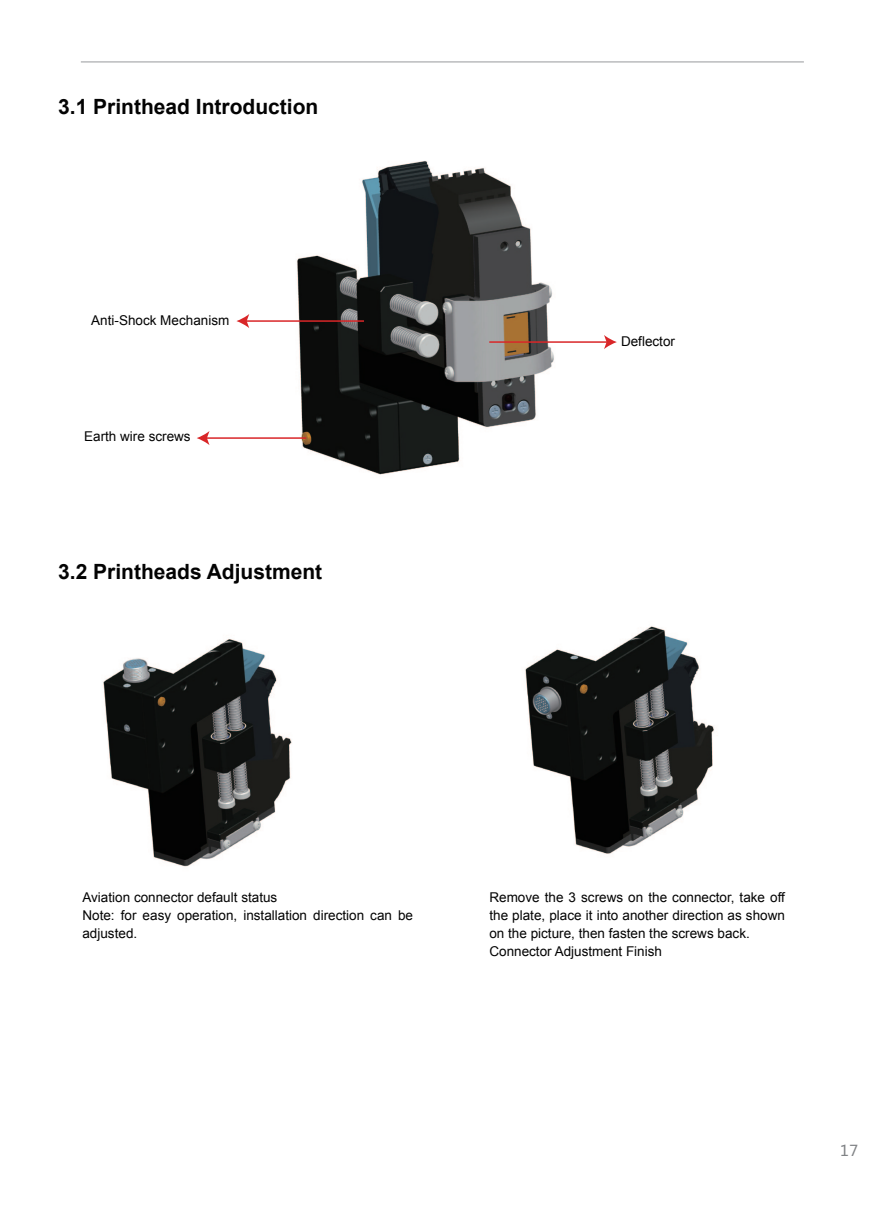
<style>
.page{position:relative;width:893px;height:1212px;background:#fff}
.page>*{position:absolute;margin:0;border:0;box-sizing:border-box;transform-origin:0 0}
.t1{font:700 21px "Arial";color:#030303}
.t2{font:15px "Microsoft Ya Hei";color:#808285}
.t3{font:13.5px/18px "Arial";color:#030303}
</style>
<div class="page">
<hr style="left:81px;top:62px;width:723px;height:1px;background:#97999d">
<img style="left:103px;top:639px;width:189px;height:228px">
<img style="left:525px;top:626px;width:189px;height:228px">
<img style="left:296px;top:160px;width:258px;height:315px">
<hr style="left:206px;top:437px;width:100px;height:2px;background:#d92628">
<svg style="left:197px;top:431px;width:12px;height:14px"></svg>
<hr style="left:489px;top:341px;width:119px;height:2px;background:#d92628">
<svg style="left:604px;top:335px;width:13px;height:14px"></svg>
<hr style="left:245px;top:320px;width:119px;height:2px;background:#d92628">
<svg style="left:236px;top:314px;width:13px;height:14px"></svg>
<h1 class="t1" style="left:58px;top:92px;width:262px">3.1 Printhead Introduction</h1>
<p class="t3" style="left:91px;top:311px;width:140px">Anti-Shock Mechanism</p>
<p class="t3" style="left:84px;top:427px;width:108px">Earth wire screws</p>
<h1 class="t1" style="left:58px;top:558px;width:266px">3.2 Printheads Adjustment</h1>
<p class="t3" style="left:621px;top:333px;width:56px">Deflector</p>
<p class="t3" style="left:82px;top:888px;width:332px">Aviation connector default status<br>Note: for easy operation, installation direction can be adjusted.</p>
<p class="t3" style="left:489px;top:888px;width:297px">Remove the 3 screws on the connector, take off the plate, place it into another direction as shown on the picture, then fasten the screws back.<br>Connector Adjustment Finish</p>
<p class="t2" style="left:840px;top:1141px;width:20px">17</p>
</div>
